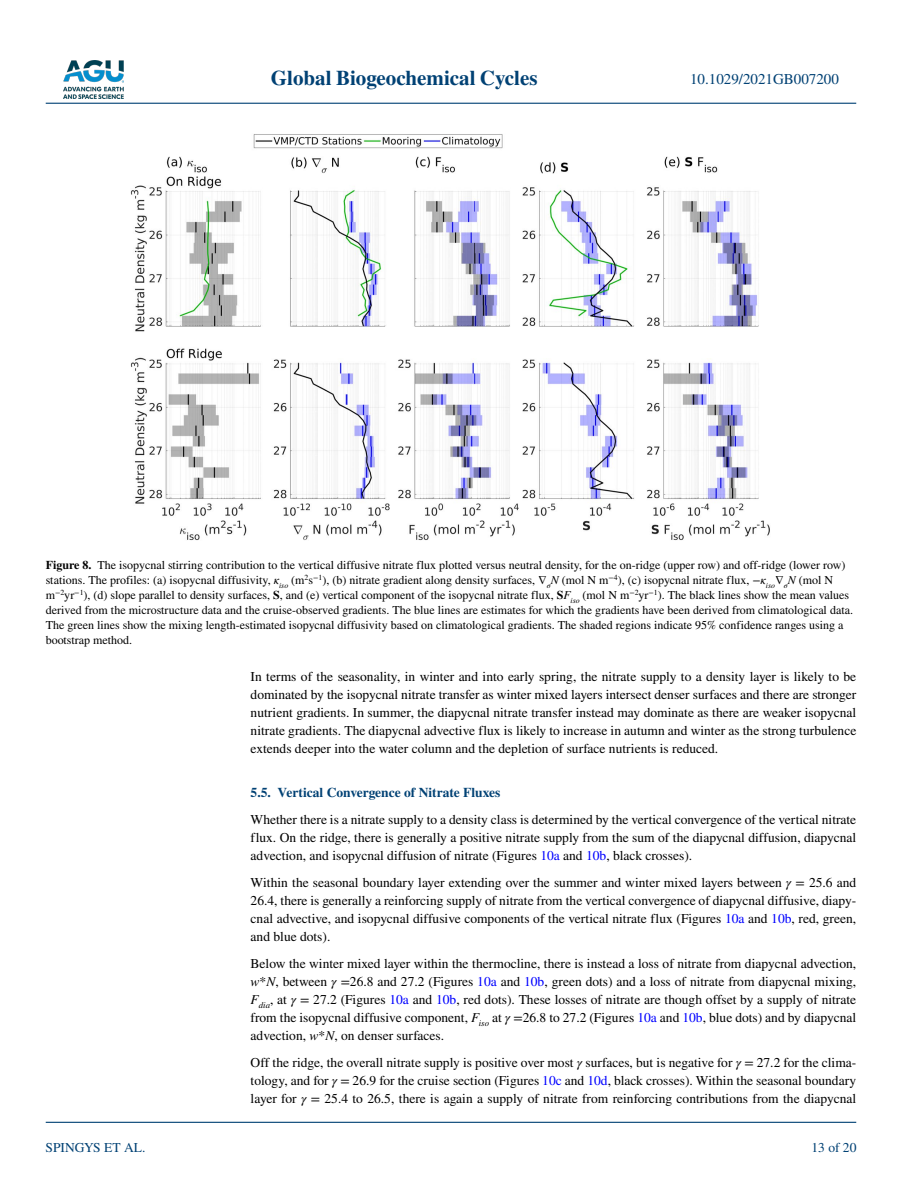
<style>
.page{position:relative;width:902px;height:1183px;background:#fff}
.page>*{position:absolute;margin:0;border:0;box-sizing:border-box;transform-origin:0 0}
.t1{font:700 21px "STIX";color:#004174}
.t2{font:15px "STIX";color:#004174}
.t3{font:13.5px/18px "STIX";color:#000;text-align:justify}
.t4{font:700 13.5px "STIX";color:#004174}
.t5{font:13.5px "STIX";color:#004174}
.t6{font:12px/15px "STIX";color:#000}
.s1{font-weight:700}
.s2{font-style:italic}
.s3{font-family:"STIX Math"}
.s4{color:#00f}
</style>
<div class="page">
<img style="left:63px;top:60px;width:60px;height:39px">
<hr style="left:46px;top:103px;width:810px;height:1px;background:#004174">
<hr style="left:46px;top:1121px;width:810px;height:1px;background:#004174">
<img style="left:130px;top:134px;width:640px;height:406px">
<h1 class="t1" style="left:271px;top:66px;width:268px">Global Biogeochemical Cycles</h1>
<p class="t2" style="left:690px;top:69px;width:150px">10.1029/2021GB007200</p>
<p class="t6" style="left:46px;top:558px;width:808px"><span class="s1">Figure 8.</span> The isopycnal stirring contribution to the vertical diffusive nitrate flux plotted versus neutral density, for the on-ridge (upper row) and off-ridge (lower row) stations. The profiles: (a) isopycnal diffusivity, <span class="s2">κ</span><sub>iso</sub> (m<sup>2</sup>s<sup>−1</sup>), (b) nitrate gradient along density surfaces, <span class="s3">∇</span><sub>σ</sub><span class="s2">N</span> (mol N m<sup>−4</sup>), (c) isopycnal nitrate flux, −<span class="s2">κ</span><sub>iso</sub><span class="s3">∇</span><sub>σ</sub><span class="s2">N</span> (mol N m<sup>−2</sup>yr<sup>−1</sup>), (d) slope parallel to density surfaces, <span class="s1">S</span>, and (e) vertical component of the isopycnal nitrate flux, <span class="s1">S</span><span class="s2">F</span><sub>iso</sub> (mol N m<sup>−2</sup>yr<sup>−1</sup>). The black lines show the mean values derived from the microstructure data and the cruise-observed gradients. The blue lines are estimates for which the gradients have been derived from climatological data.<br>The green lines show the mixing length-estimated isopycnal diffusivity based on climatological gradients. The shaded regions indicate 95% confidence ranges using a bootstrap method.</p>
<p class="t5" style="left:45px;top:1138px;width:101px">SPINGYS ET AL.</p>
<p class="t3" style="left:250px;top:668px;width:607px">In terms of the seasonality, in winter and into early spring, the nitrate supply to a density layer is likely to be dominated by the isopycnal nitrate transfer as winter mixed layers intersect denser surfaces and there are stronger nutrient gradients. In summer, the diapycnal nitrate transfer instead may dominate as there are weaker isopycnal nitrate gradients. The diapycnal advective flux is likely to increase in autumn and winter as the strong turbulence extends deeper into the water column and the depletion of surface nutrients is reduced.</p>
<p class="t4" style="left:250px;top:784px;width:251px">5.5. Vertical Convergence of Nitrate Fluxes</p>
<p class="t3" style="left:250px;top:810px;width:607px">Whether there is a nitrate supply to a density class is determined by the vertical convergence of the vertical nitrate flux. On the ridge, there is generally a positive nitrate supply from the sum of the diapycnal diffusion, diapycnal advection, and isopycnal diffusion of nitrate (Figures <span class="s4">10a</span> and <span class="s4">10b</span>, black crosses).</p>
<p class="t3" style="left:250px;top:873px;width:607px">Within the seasonal boundary layer extending over the summer and winter mixed layers between <span class="s2">γ</span> = 25.6 and 26.4, there is generally a reinforcing supply of nitrate from the vertical convergence of diapycnal diffusive, diapy&shy;cnal advective, and isopycnal diffusive components of the vertical nitrate flux (Figures <span class="s4">10a</span> and <span class="s4">10b</span>, red, green, and blue dots).</p>
<p class="t3" style="left:250px;top:954px;width:607px">Below the winter mixed layer within the thermocline, there is instead a loss of nitrate from diapycnal advection, <span class="s2">w</span>*<span class="s2">N</span>, between <span class="s2">γ</span> =26.8 and 27.2 (Figures <span class="s4">10a</span> and <span class="s4">10b</span>, green dots) and a loss of nitrate from diapycnal mixing, <span class="s2">F</span><sub>dia</sub>, at <span class="s2">γ</span> = 27.2 (Figures <span class="s4">10a</span> and <span class="s4">10b</span>, red dots). These losses of nitrate are though offset by a supply of nitrate from the isopycnal diffusive component, <span class="s2">F</span><sub>iso</sub> at <span class="s2">γ</span> =26.8 to 27.2 (Figures <span class="s4">10a</span> and <span class="s4">10b</span>, blue dots) and by diapycnal advection, <span class="s2">w</span>*<span class="s2">N</span>, on denser surfaces.</p>
<p class="t3" style="left:250px;top:1053px;width:607px">Off the ridge, the overall nitrate supply is positive over most <span class="s2">γ</span> surfaces, but is negative for <span class="s2">γ</span> = 27.2 for the clima&shy;tology, and for <span class="s2">γ</span> = 26.9 for the cruise section (Figures <span class="s4">10c</span> and <span class="s4">10d</span>, black crosses). Within the seasonal boundary layer for <span class="s2">γ</span> = 25.4 to 26.5, there is again a supply of nitrate from reinforcing contributions from the diapycnal</p>
<p class="t5" style="left:811px;top:1138px;width:46px">13 of 20</p>
</div>
